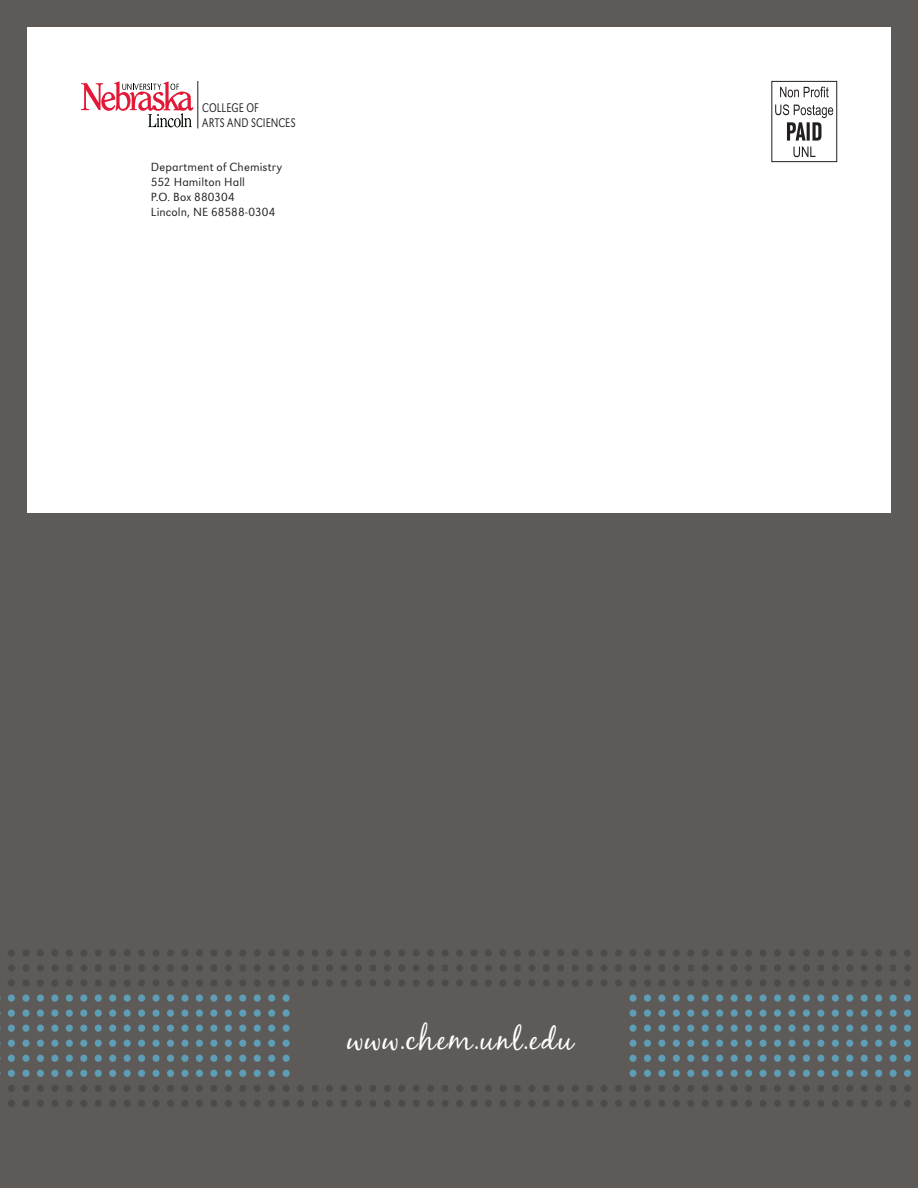
<style>
.page{position:relative;width:918px;height:1188px;background:#5e5a57}
.page>*{position:absolute;margin:0;border:0;box-sizing:border-box;transform-origin:0 0}
.t1{font:30px "Black Jack";letter-spacing:.065em;color:#fff}
.t2{font:300 13.05px/15px "URW Grotesk T";letter-spacing:.01em;color:#231f20;scale:.8 1}
.t3{font:300 12.3px/14.7px "URW Grotesk T";letter-spacing:.01em;color:#231f20}
</style>
<div class="page">
<div style="left:27px;top:27px;width:864px;height:486px;background:#fff"></div>
<hr style="left:198px;top:81px;width:1px;height:47px;background:#231f20">
<svg style="left:81px;top:81px;width:113px;height:46px"></svg>
<svg style="left:780px;top:87px;width:49px;height:10px"></svg>
<svg style="left:775px;top:104px;width:58px;height:37px"></svg>
<svg style="left:793px;top:147px;width:23px;height:10px"></svg>
<div style="left:771px;top:81px;width:66px;height:81px;border:1px solid #231f20"></div>
<svg style="left:23px;top:1100px;width:874px;height:7px"></svg>
<svg style="left:23px;top:1085px;width:874px;height:7px"></svg>
<svg style="left:22px;top:1070px;width:875px;height:7px"></svg>
<svg style="left:22px;top:1055px;width:875px;height:7px"></svg>
<svg style="left:22px;top:1040px;width:875px;height:7px"></svg>
<svg style="left:22px;top:1025px;width:875px;height:7px"></svg>
<svg style="left:22px;top:1009px;width:875px;height:8px"></svg>
<svg style="left:22px;top:994px;width:875px;height:8px"></svg>
<svg style="left:23px;top:980px;width:873px;height:7px"></svg>
<svg style="left:23px;top:965px;width:873px;height:6px"></svg>
<svg style="left:23px;top:949px;width:873px;height:7px"></svg>
<svg style="left:904px;top:1100px;width:7px;height:7px"></svg>
<svg style="left:904px;top:1085px;width:7px;height:7px"></svg>
<svg style="left:904px;top:1070px;width:7px;height:7px"></svg>
<svg style="left:904px;top:1055px;width:7px;height:7px"></svg>
<svg style="left:904px;top:1040px;width:7px;height:7px"></svg>
<svg style="left:904px;top:1025px;width:7px;height:7px"></svg>
<svg style="left:904px;top:1009px;width:7px;height:8px"></svg>
<svg style="left:904px;top:994px;width:7px;height:8px"></svg>
<svg style="left:904px;top:980px;width:7px;height:7px"></svg>
<svg style="left:904px;top:965px;width:7px;height:6px"></svg>
<svg style="left:904px;top:949px;width:7px;height:7px"></svg>
<svg style="left:8px;top:1100px;width:7px;height:7px"></svg>
<svg style="left:8px;top:1085px;width:7px;height:7px"></svg>
<svg style="left:0;top:1070px;width:15px;height:7px"></svg>
<svg style="left:0;top:1055px;width:15px;height:7px"></svg>
<svg style="left:0;top:1040px;width:15px;height:7px"></svg>
<svg style="left:0;top:1025px;width:15px;height:7px"></svg>
<svg style="left:0;top:1009px;width:15px;height:8px"></svg>
<svg style="left:0;top:994px;width:15px;height:8px"></svg>
<svg style="left:8px;top:980px;width:7px;height:7px"></svg>
<svg style="left:8px;top:965px;width:7px;height:6px"></svg>
<svg style="left:8px;top:949px;width:7px;height:7px"></svg>
<p class="t2" style="left:202px;top:100px;width:118px">COLLEGE OF<br>ARTS AND SCIENCES</p>
<p class="t3" style="left:151px;top:160px;width:133px">Department of Chemistry<br>552 Hamilton Hall<br>P.O. Box 880304<br>Lincoln, NE 68588-0304</p>
<h1 class="t1" style="left:347px;top:1021px;width:228px">www.chem.unl.edu</h1>
</div>
